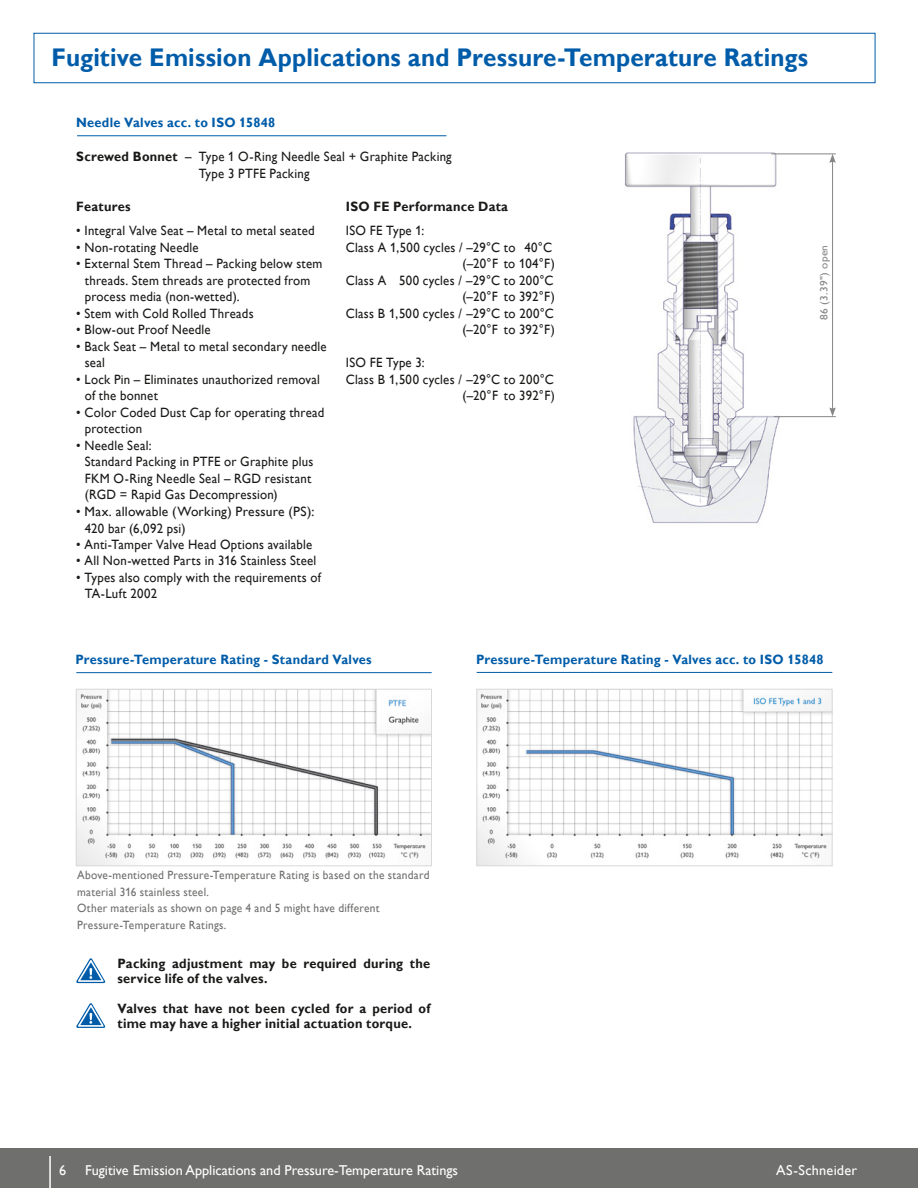
<style>
.page{position:relative;width:918px;height:1188px;background:#fff}
.page>*{position:absolute;margin:0;border:0;box-sizing:border-box;transform-origin:0 0}
.t1{font:700 25.5px "Gill Alt One";letter-spacing:.005em;color:#005ca9;scale:.95 1}
.t2{font:14.25px "Gill Alt One";color:#fff}
.t3{font:14.25px "Gill Alt One";letter-spacing:.02em;color:#fff}
.t4{font:13.5px/16.5px "Gill Alt One";letter-spacing:.02em;color:#1a1918;scale:.95 1}
.t5{font:700 13.5px/15px "Gill Alt One";letter-spacing:.02em;color:#1a1918;scale:.95 1}
.t6{font:700 13.5px "Gill Alt One";letter-spacing:.02em;color:#005ca9;scale:.95 1}
.t7{font:12px/16.5px "Gill Alt One";letter-spacing:.025em;color:#6f6f6e;scale:.95 1}
.t8{font:10.5px "Gill Alt One";letter-spacing:.025em;color:#868686;scale:1.08 1}
.s1{font-weight:700}
</style>
<div class="page">
<div style="left:0;top:1148px;width:918px;height:40px;background:#6f6f6e"></div>
<hr style="left:49px;top:1156px;width:2px;height:32px;background:#fff">
<hr style="left:77px;top:135px;width:369px;height:1px;background:#005ca9">
<img style="left:625px;top:152px;width:168px;height:372px">
<hr style="left:771px;top:154px;width:65px;height:1px;background:#868686">
<hr style="left:774px;top:416px;width:62px;height:1px;background:#868686">
<hr style="left:832px;top:161px;width:1px;height:249px;background:#868686">
<svg style="left:829px;top:407px;width:7px;height:9px"></svg>
<svg style="left:829px;top:154px;width:7px;height:9px"></svg>
<svg style="left:76px;top:1003px;width:30px;height:25px"></svg>
<svg style="left:76px;top:958px;width:30px;height:25px"></svg>
<hr style="left:76px;top:672px;width:356px;height:1px;background:#005ca9">
<hr style="left:477px;top:672px;width:355px;height:1px;background:#005ca9">
<img style="left:78px;top:691px;width:352px;height:173px">
<div style="left:76px;top:689px;width:356px;height:177px;border:1px solid #d9d9da"></div>
<img style="left:479px;top:691px;width:351px;height:173px">
<div style="left:477px;top:689px;width:355px;height:177px;border:1px solid #d9d9da"></div>
<h1 class="t1" style="left:52px;top:43px;width:798px">Fugitive Emission Applications and Pressure-Temperature Ratings</h1>
<p class="t6" style="left:76px;top:115px;width:211px">Needle Valves acc. to ISO 15848</p>
<p class="t4" style="left:199px;top:148px;width:268px;text-indent:-122px"><span class="s1">Screwed Bonnet</span> – Type 1 O-Ring Needle Seal + Graphite Packing<br>Type 3 PTFE Packing</p>
<p class="t5" style="left:76px;top:199px;width:59px">Features</p>
<p class="t4" style="left:76px;top:223px;width:252px">• Integral Valve Seat – Metal to metal seated</p>
<p class="t4" style="left:76px;top:239px;width:130px">• Non-rotating Needle</p>
<p class="t4" style="left:85px;top:256px;width:252px;text-indent:-9px">• External Stem Thread – Packing below stem threads. Stem threads are protected from process media (non-wetted).</p>
<p class="t4" style="left:76px;top:305px;width:188px">• Stem with Cold Rolled Threads</p>
<p class="t4" style="left:76px;top:322px;width:143px">• Blow-out Proof Needle</p>
<p class="t4" style="left:85px;top:338px;width:256px;text-indent:-9px">• Back Seat – Metal to metal secondary needle seal</p>
<p class="t4" style="left:85px;top:371px;width:249px;text-indent:-9px">• Lock Pin – Eliminates unauthorized removal of the bonnet</p>
<p class="t4" style="left:85px;top:404px;width:254px;text-indent:-9px">• Color Coded Dust Cap for operating thread protection</p>
<p class="t4" style="left:85px;top:437px;width:242px;text-indent:-9px">• Needle Seal:<br>Standard Packing in PTFE or Graphite plus<br>FKM O-Ring Needle Seal – RGD resistant (RGD = Rapid Gas Decompression)</p>
<p class="t4" style="left:85px;top:503px;width:243px;text-indent:-9px">• Max. allowable (Working) Pressure (PS):<br>420 bar (6,092 psi)</p>
<p class="t4" style="left:76px;top:536px;width:250px">• Anti-Tamper Valve Head Options available</p>
<p class="t4" style="left:76px;top:553px;width:254px">• All Non-wetted Parts in 316 Stainless Steel</p>
<p class="t4" style="left:85px;top:569px;width:250px;text-indent:-9px">• Types also comply with the requirements of<br>TA-Luft 2002</p>
<p class="t5" style="left:346px;top:199px;width:172px">ISO FE Performance Data</p>
<p class="t4" style="left:346px;top:223px;width:84px">ISO FE Type 1:</p>
<p class="t4" style="left:346px;top:239px;width:219px">Class A 1,500 cycles / –29°C to 40°C</p>
<p class="t4" style="left:462px;top:256px;width:99px">(–20°F to 104°F)</p>
<p class="t4" style="left:346px;top:272px;width:220px">Class A 500 cycles / –29°C to 200°C</p>
<p class="t4" style="left:462px;top:289px;width:99px">(–20°F to 392°F)</p>
<p class="t4" style="left:346px;top:305px;width:221px">Class B 1,500 cycles / –29°C to 200°C</p>
<p class="t4" style="left:462px;top:322px;width:99px">(–20°F to 392°F)</p>
<p class="t4" style="left:346px;top:355px;width:85px">ISO FE Type 3:</p>
<p class="t4" style="left:346px;top:371px;width:221px">Class B 1,500 cycles / –29°C to 200°C</p>
<p class="t4" style="left:462px;top:388px;width:99px">(–20°F to 392°F)</p>
<p class="t8" style="left:818px;top:320px;width:71px;rotate:-90deg">86 (3.39") open</p>
<p class="t6" style="left:75px;top:651px;width:313px">Pressure-Temperature Rating - Standard Valves</p>
<p class="t6" style="left:476px;top:652px;width:367px">Pressure-Temperature Rating - Valves acc. to ISO 15848</p>
<p class="t7" style="left:77px;top:867px;width:372px">Above-mentioned Pressure-Temperature Rating is based on the standard material 316 stainless steel.<br>Other materials as shown on page 4 and 5 might have different Pressure-Temperature Ratings.</p>
<p class="t5" style="left:117px;top:956px;width:331px">Packing adjustment may be required during the service life of the valves.</p>
<p class="t5" style="left:117px;top:1001px;width:331px">Valves that have not been cycled for a period of time may have a higher initial actuation torque.</p>
<p class="t2" style="left:59px;top:1162px;width:9px">6</p>
<p class="t2" style="left:85px;top:1162px;width:375px">Fugitive Emission Applications and Pressure-Temperature Ratings</p>
<p class="t3" style="left:776px;top:1162px;width:83px">AS-Schneider</p>
</div>
